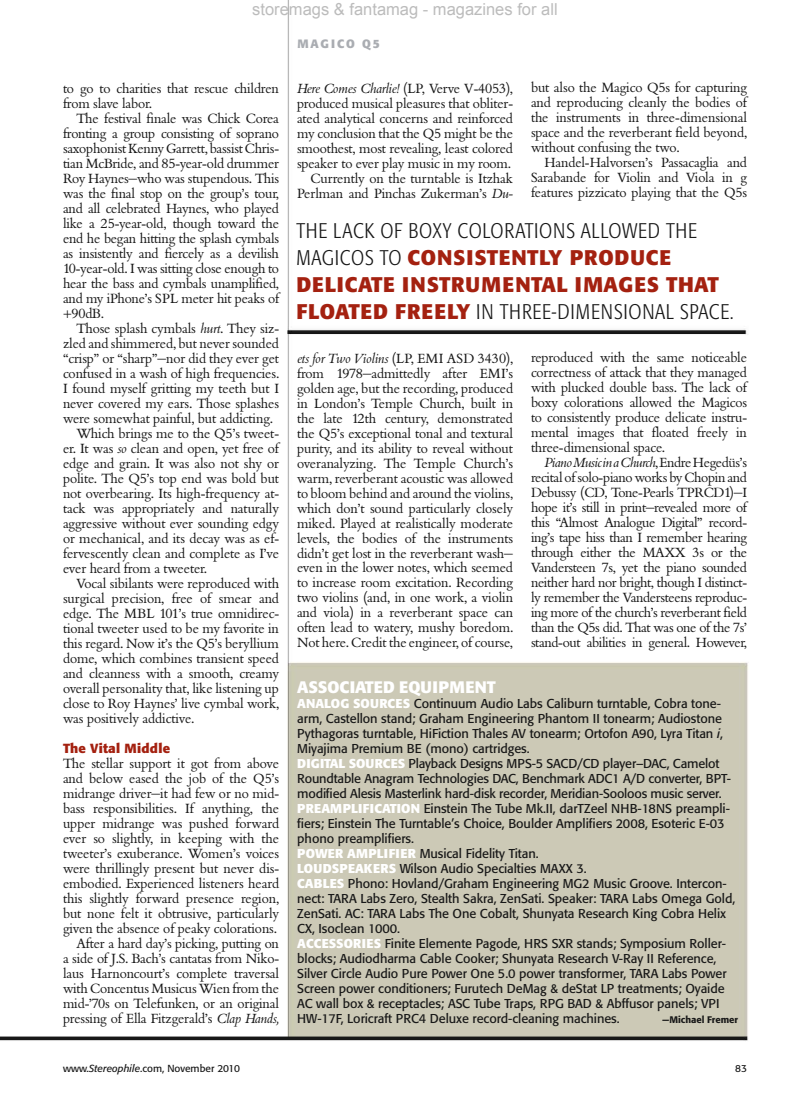
<style>
.page{position:relative;width:810px;height:1107px;background:#fff}
.page>*{position:absolute;margin:0;border:0;box-sizing:border-box;transform-origin:0 0}
.t1{font:300 condensed 21px/27px "Formata";letter-spacing:.035em;color:#181818}
.t2{font:16.5px "Arial";color:rgb(171 171 171/.8)}
.t3{font:700 16.5px "Formata";letter-spacing:.01em;color:#fff}
.t4{font:13.05px/15px "Bembo BQ";letter-spacing:-.005em;color:#181818;text-align:justify}
.t5{font:700 13.05px "Formata";letter-spacing:.02em;color:#a42110}
.t6{font:12.75px/15px "Formata";letter-spacing:-.005em;color:#181818}
.t7{font:700 12px "Formata";letter-spacing:.15em;color:#aaadb2}
.t8{font:10.2px "Formata";color:#181818}
.t9{font:500 9.45px "Formata";letter-spacing:-.005em;color:#181818}
.s1{font-style:italic}
.s2{font-weight:700;font-stretch:normal;color:#a42110}
.s3{font-weight:700;color:#fff}
</style>
<div class="page">
<img style="left:0;top:0;width:748px;height:1041px">
<p class="t2" style="left:252px;top:-2px;width:307px">storemags &amp; fantamag - magazines for all</p>
<p class="t4" style="left:63px;top:82px;width:218px">to go to charities that rescue children from slave labor.</p>
<p class="t4" style="left:63px;top:112px;width:218px;text-indent:14px">The festival finale was Chick Corea fronting a group consisting of soprano saxophonist Kenny Garrett, bassist Chris&shy;tian McBride, and 85-year-old drummer Roy Haynes—who was stupendous. This was the final stop on the group’s tour, and all celebrated Haynes, who played like a 25-year-old, though toward the end he began hitting the splash cymbals as insistently and fiercely as a devilish 10-year-old. I was sitting close enough to hear the bass and cymbals unamplified, and my iPhone’s SPL meter hit peaks of +90dB.</p>
<p class="t4" style="left:77px;top:322px;width:204px">Those splash cymbals <span class="s1">hurt</span>. They siz-</p>
<p class="t4" style="left:63px;top:337px;width:217px">zled and shimmered, but never sounded</p>
<p class="t4" style="left:63px;top:352px;width:217px">“crisp” or “sharp”—nor did they ever get</p>
<p class="t4" style="left:63px;top:367px;width:218px">confused in a wash of high frequencies.</p>
<p class="t4" style="left:63px;top:382px;width:218px">I found myself gritting my teeth but I</p>
<p class="t4" style="left:63px;top:397px;width:218px">never covered my ears. Those splashes</p>
<p class="t4" style="left:63px;top:412px;width:211px">were somewhat painful, but addicting.</p>
<p class="t4" style="left:77px;top:427px;width:204px">Which brings me to the Q5’s tweet-</p>
<p class="t4" style="left:63px;top:442px;width:218px">er. It was <span class="s1">so</span> clean and open, yet free of</p>
<p class="t4" style="left:63px;top:457px;width:218px">edge and grain. It was also not shy or</p>
<p class="t4" style="left:63px;top:472px;width:218px">polite. The Q5’s top end was bold but</p>
<p class="t4" style="left:63px;top:487px;width:218px">not overbearing. Its high-frequency at-</p>
<p class="t4" style="left:63px;top:502px;width:217px">tack was appropriately and naturally</p>
<p class="t4" style="left:63px;top:517px;width:217px">aggressive without ever sounding edgy</p>
<p class="t4" style="left:63px;top:532px;width:218px">or mechanical, and its decay was as ef-</p>
<p class="t4" style="left:63px;top:547px;width:218px">fervescently clean and complete as I’ve</p>
<p class="t4" style="left:63px;top:562px;width:146px">ever heard from a tweeter.</p>
<p class="t4" style="left:77px;top:577px;width:204px">Vocal sibilants were reproduced with</p>
<p class="t4" style="left:63px;top:592px;width:218px">surgical precision, free of smear and</p>
<p class="t4" style="left:63px;top:607px;width:218px">edge. The MBL 101’s true omnidirec-</p>
<p class="t4" style="left:63px;top:622px;width:217px">tional tweeter used to be my favorite in</p>
<p class="t4" style="left:63px;top:637px;width:217px">this regard. Now it’s the Q5’s beryllium</p>
<p class="t4" style="left:63px;top:652px;width:217px">dome, which combines transient speed</p>
<p class="t4" style="left:63px;top:667px;width:218px">and cleanness with a smooth, creamy</p>
<p class="t4" style="left:63px;top:682px;width:218px">overall personality that, like listening up</p>
<p class="t4" style="left:63px;top:697px;width:218px">close to Roy Haynes’ live cymbal work,</p>
<p class="t4" style="left:63px;top:712px;width:133px">was positively addictive.</p>
<p class="t5" style="left:63px;top:742px;width:109px">The Vital Middle</p>
<p class="t4" style="left:63px;top:757px;width:218px;text-align:right">The stellar support it got from above and below eased the job of the Q5’s midrange driver—it had few or no mid&shy;bass responsibilities. If anything, the upper midrange was pushed forward ever so slightly, in keeping with the tweeter’s exuberance. Women’s voices were thrillingly present but never dis&shy;embodied. Experienced listeners heard this slightly forward presence region, but none felt it obtrusive, particularly given the absence of peaky colorations.<br>After a hard day’s picking, putting on<br>a side of J.S. Bach’s cantatas from Niko&shy;laus Harnoncourt’s complete traversal with Concentus Musicus Wien from the mid-’70s on Telefunken, or an original pressing of Ella Fitzgerald’s <span class="s1">Clap Hands,</span></p>
<p class="t7" style="left:298px;top:38px;width:84px">MAGICO Q5</p>
<p class="t4" style="left:297px;top:82px;width:218px;text-align:right"><span class="s1">Here Comes Charlie!</span> (LP, Verve V-4053), produced musical pleasures that obliter&shy;ated analytical concerns and reinforced my conclusion that the Q5 might be the smoothest, most revealing, least colored speaker to ever play music in my room.<br>Currently on the turntable is Itzhak Perlman and Pinchas Zukerman’s <span class="s1">Du-</span></p>
<p class="t4" style="left:531px;top:81px;width:218px">but also the Magico Q5s for capturing and reproducing cleanly the bodies of the instruments in three-dimensional space and the reverberant field beyond, without confusing the two.</p>
<p class="t4" style="left:531px;top:156px;width:218px;text-indent:14px">Handel-Halvorsen’s Passacaglia and Sarabande for Violin and Viola in g features pizzicato playing that the Q5s</p>
<h1 class="t1" style="left:296px;top:219px;width:439px">THE LACK OF BOXY COLORATIONS ALLOWED THE MAGICOS TO <span class="s2">CONSISTENTLY PRODUCE DELICATE INSTRUMENTAL IMAGES THAT FLOATED FREELY</span> IN THREE-DIMENSIONAL SPACE.</h1>
<p class="t4" style="left:297px;top:352px;width:218px"><span class="s1">ets for Two Violins</span> (LP, EMI ASD 3430), from 1978—admittedly after EMI’s golden age, but the recording, produced in London’s Temple Church, built in the late 12th century, demonstrated the Q5’s exceptional tonal and textural purity, and its ability to reveal without overanalyzing. The Temple Church’s warm, reverberant acoustic was allowed to bloom behind and around the violins, which don’t sound particularly closely miked. Played at realistically moderate levels, the bodies of the instruments didn’t get lost in the reverberant wash— even in the lower notes, which seemed to increase room excitation. Recording two violins (and, in one work, a violin and viola) in a reverberant space can often lead to watery, mushy boredom.<br>Not here. Credit the engineer, of course,</p>
<p class="t4" style="left:531px;top:351px;width:218px">reproduced with the same noticeable correctness of attack that they managed with plucked double bass. The lack of boxy colorations allowed the Magicos to consistently produce delicate instru&shy;mental images that floated freely in three-dimensional space.</p>
<p class="t4" style="left:531px;top:456px;width:218px;text-indent:14px"><span class="s1">Piano Music in a Church</span>, Endre Hegedüs’s recital of solo-piano works by Chopin and Debussy (CD, Tone-Pearls TPRCD1)—I hope it’s still in print—revealed more of this “Almost Analogue Digital” record&shy;ing’s tape hiss than I remember hearing through either the MAXX 3s or the Vandersteen 7s, yet the piano sounded neither hard nor bright, though I distinct&shy;ly remember the Vandersteens reproduc&shy;ing more of the church’s reverberant field than the Q5s did. That was one of the 7s’ stand-out abilities in general. However,</p>
<p class="t3" style="left:297px;top:680px;width:200px">ASSOCIATED EQUIPMENT</p>
<p class="t6" style="left:297px;top:697px;width:440px"><span class="s3">ANALOG SOURCES</span> Continuum Audio Labs Caliburn turntable, Cobra tone&shy;arm, Castellon stand; Graham Engineering Phantom II tonearm; Audiostone Pythagoras turntable, HiFiction Thales AV tonearm; Ortofon A90, Lyra Titan <span class="s1">i</span>, Miyajima Premium BE (mono) cartridges.<br><span class="s3">DIGITAL SOURCES</span> Playback Designs MPS-5 SACD/CD player–DAC, Camelot Roundtable Anagram Technologies DAC, Benchmark ADC1 A/D converter, BPT&shy;modified Alesis Masterlink hard-disk recorder, Meridian-Sooloos music server.<br><span class="s3">PREAMPLIFICATION</span> Einstein The Tube Mk.II, darTZeel NHB-18NS preampli&shy;fiers; Einstein The Turntable’s Choice, Boulder Amplifiers 2008, Esoteric E-03 phono preamplifiers.<br><span class="s3">POWER AMPLIFIER</span> Musical Fidelity Titan.<br><span class="s3">LOUDSPEAKERS</span> Wilson Audio Specialties MAXX 3.<br><span class="s3">CABLES</span> Phono: Hovland/Graham Engineering MG2 Music Groove. Intercon&shy;nect: TARA Labs Zero, Stealth Sakra, ZenSati. Speaker: TARA Labs Omega Gold, ZenSati. AC: TARA Labs The One Cobalt, Shunyata Research King Cobra Helix CX, Isoclean 1000.<br><span class="s3">ACCESSORIES</span> Finite Elemente Pagode, HRS SXR stands; Symposium Roller&shy;blocks; Audiodharma Cable Cooker; Shunyata Research V-Ray II Reference, Silver Circle Audio Pure Power One 5.0 power transformer, TARA Labs Power Screen power conditioners; Furutech DeMag &amp; deStat LP treatments; Oyaide AC wall box &amp; receptacles; ASC Tube Traps, RPG BAD &amp; Abffusor panels; VPI HW-17F, Loricraft PRC4 Deluxe record-cleaning machines.</p>
<p class="t9" style="left:662px;top:1015px;width:77px">—Michael Fremer</p>
<p class="t8" style="left:63px;top:1064px;width:178px">www.<span class="s1">Stereophile</span>.com, November 2010</p>
<p class="t8" style="left:735px;top:1064px;width:13px">83</p>
</div>
